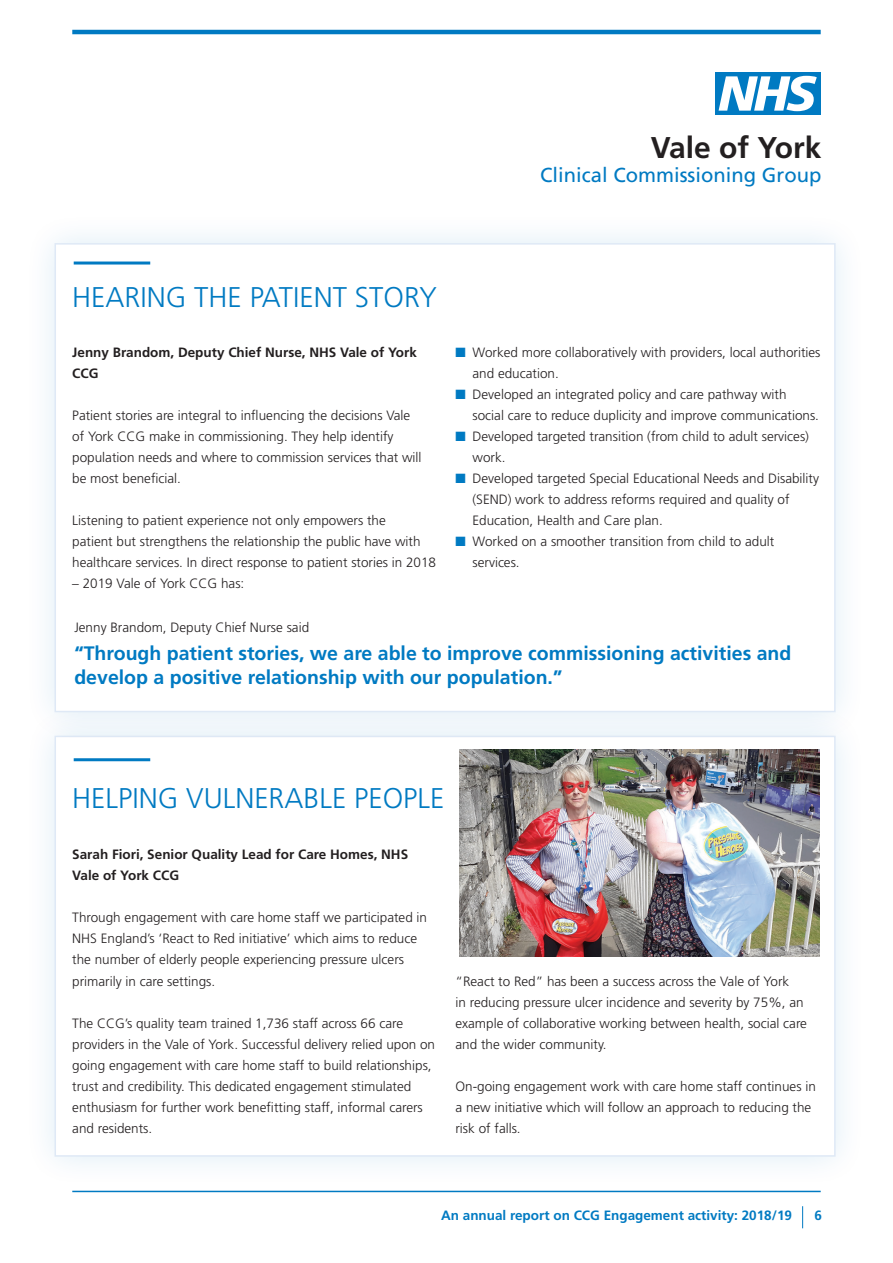
<style>
.page{position:relative;width:893px;height:1263px;background:#fff}
.page>*{position:absolute;margin:0;border:0;box-sizing:border-box;transform-origin:0 0}
.t1{font:700 30px "Frutiger";color:#231f20}
.Blue_Caps_Header{font:300 28.5px "Frutiger";color:#007ac2}
.t2{font:20.25px "Frutiger";color:#007ac2}
.body_text{font:700 19.5px/24px "Frutiger";color:#007ac2}
.body_text-2{font:300 13.5px/21px "Frutiger";color:#231f20}
.sub_heading_black{font:700 13.5px/21px "Frutiger";color:#231f20}
.t3{font:700 13.5px "Frutiger";color:#007ac2}
.s1{color:#007ac2}
</style>
<div class="page">
<div style="left:716px;top:72px;width:105px;height:43px;background:#007ac2"></div>
<svg style="left:719px;top:76px;width:98px;height:35px"></svg>
<hr style="left:72px;top:30px;width:749px;height:4px;background:#007ac2">
<hr style="left:72px;top:1191px;width:749px;height:1px;background:#007ac2">
<svg style="left:802px;top:1206px;width:1px;height:22px"></svg>
<div style="left:23px;top:704px;width:844px;height:484px;background:#fbfcfe"></div>
<div style="left:55px;top:736px;width:781px;height:421px;background:#fff;border:2px solid #dfe9f6"></div>
<div style="left:23px;top:212px;width:844px;height:532px;background:#f8fbfd"></div>
<div style="left:55px;top:243px;width:781px;height:469px;background:#fff;border:2px solid #dfe9f6"></div>
<hr style="left:74px;top:261px;width:76px;height:3px;background:#007ac2">
<hr style="left:74px;top:758px;width:76px;height:3px;background:#007ac2">
<img style="left:459px;top:750px;width:360px;height:207px">
<h1 class="t1" style="left:651px;top:130px;width:172px">Vale of York</h1>
<h3 class="t2" style="left:540px;top:163px;width:283px">Clinical Commissioning Group</h3>
<p class="Blue_Caps_Header" style="left:72px;top:281px;width:366px">HEARING THE PATIENT STORY</p>
<p class="sub_heading_black" style="left:72px;top:342px;width:346px">Jenny Brandom, Deputy Chief Nurse, NHS Vale of York<br>CCG</p>
<p class="body_text-2" style="left:72px;top:405px;width:351px">Patient stories are integral to influencing the decisions Vale of York CCG make in commissioning. They help identify population needs and where to commission services that will be most beneficial.</p>
<p class="body_text-2" style="left:72px;top:510px;width:365px">Listening to patient experience not only empowers the<br>patient but strengthens the relationship the public have with healthcare services. In direct response to patient stories in 2018</p>
<p class="body_text-2" style="left:72px;top:573px;width:174px">– 2019 Vale of York CCG has:</p>
<p class="body_text-2" style="left:472px;top:342px;width:350px;text-indent:-17px"><span class="s1">■</span> Worked more collaboratively with providers, local authorities and education.</p>
<p class="body_text-2" style="left:472px;top:384px;width:348px;text-indent:-17px"><span class="s1">■</span> Developed an integrated policy and care pathway with social care to reduce duplicity and improve communications.</p>
<p class="body_text-2" style="left:472px;top:426px;width:338px;text-indent:-17px"><span class="s1">■</span> Developed targeted transition (from child to adult services) work.</p>
<p class="body_text-2" style="left:472px;top:468px;width:348px;text-indent:-17px"><span class="s1">■</span> Developed targeted Special Educational Needs and Disability (SEND) work to address reforms required and quality of<br>Education, Health and Care plan.</p>
<p class="body_text-2" style="left:472px;top:531px;width:303px;text-indent:-17px"><span class="s1">■</span> Worked on a smoother transition from child to adult services.</p>
<p class="body_text-2" style="left:74px;top:617px;width:236px">Jenny Brandom, Deputy Chief Nurse said</p>
<p class="body_text" style="left:74px;top:641px;width:718px">“Through patient stories, we are able to improve commissioning activities and develop a positive relationship with our population.”</p>
<p class="Blue_Caps_Header" style="left:72px;top:782px;width:374px">HELPING VULNERABLE PEOPLE</p>
<p class="sub_heading_black" style="left:72px;top:844px;width:337px">Sarah Fiori, Senior Quality Lead for Care Homes, NHS<br>Vale of York CCG</p>
<p class="body_text-2" style="left:72px;top:907px;width:356px">Through engagement with care home staff we participated in NHS England’s ‘React to Red initiative’ which aims to reduce the number of elderly people experiencing pressure ulcers primarily in care settings.</p>
<p class="body_text-2" style="left:72px;top:1012px;width:364px">The CCG’s quality team trained 1,736 staff across 66 care providers in the Vale of York. Successful delivery relied upon on going engagement with care home staff to build relationships, trust and credibility. This dedicated engagement stimulated enthusiasm for further work benefitting staff, informal carers and residents.</p>
<p class="body_text-2" style="left:455px;top:970px;width:353px">“React to Red” has been a success across the Vale of York<br>in reducing pressure ulcer incidence and severity by 75%, an example of collaborative working between health, social care and the wider community.</p>
<p class="body_text-2" style="left:455px;top:1075px;width:362px">On-going engagement work with care home staff continues in a new initiative which will follow an approach to reducing the risk of falls.</p>
<p class="t3" style="left:441px;top:1208px;width:352px">An annual report on CCG Engagement activity: 2018/19</p>
<p class="t3" style="left:814px;top:1208px;width:9px">6</p>
</div>
